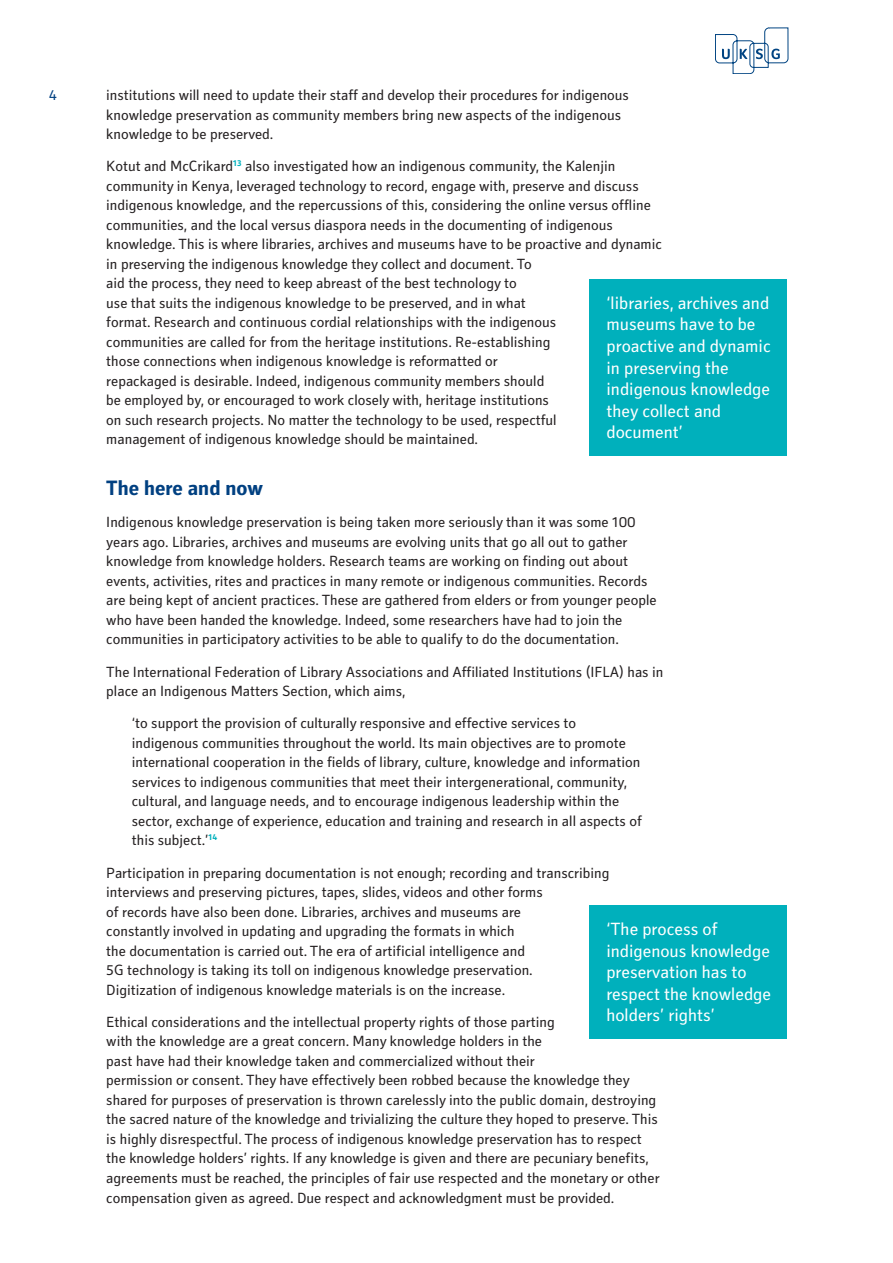
<style>
.page{position:relative;width:893px;height:1263px;background:#fff}
.page>*{position:absolute;margin:0;border:0;box-sizing:border-box;transform-origin:0 0}
.A-Style_Heading{font:700 21px "Secca Std";color:#014081}
.Stand_out_quote{font:18px/21.6px "Secca Std";color:#fff}
.Body{font:15px/19.5px "Secca Std";color:#231f20}
.Quote_Paragraph{font:15px/19.5px "Secca Std";color:#231f20}
.t1{font:15px "Secca Std";color:#014081}
</style>
<div class="page">
<svg style="left:715px;top:28px;width:73px;height:46px"></svg>
<div style="left:590px;top:279px;width:197px;height:176px;background:#00b0bc"></div>
<div style="left:589px;top:905px;width:197px;height:133px;background:#00b0bc"></div>
<p class="t1" style="left:49px;top:87px;width:10px">4</p>
<p class="Body" style="left:106px;top:86px;width:524px">institutions will need to update their staff and develop their procedures for indigenous knowledge preservation as community members bring new aspects of the indigenous knowledge to be preserved.</p>
<p class="Body" style="left:106px;top:157px;width:557px">Kotut and McCrikard<sup>13</sup> also investigated how an indigenous community, the Kalenjin community in Kenya, leveraged technology to record, engage with, preserve and discuss indigenous knowledge, and the repercussions of this, considering the online versus offline communities, and the local versus diaspora needs in the documenting of indigenous knowledge. This is where libraries, archives and museums have to be proactive and dynamic in preserving the indigenous knowledge they collect and document. To<br>aid the process, they need to keep abreast of the best technology to<br>use that suits the indigenous knowledge to be preserved, and in what<br>format. Research and continuous cordial relationships with the indigenous<br>communities are called for from the heritage institutions. Re-establishing<br>those connections when indigenous knowledge is reformatted or<br>repackaged is desirable. Indeed, indigenous community members should<br>be employed by, or encouraged to work closely with, heritage institutions<br>on such research projects. No matter the technology to be used, respectful<br>management of indigenous knowledge should be maintained.</p>
<p class="A-Style_Heading" style="left:106px;top:476px;width:158px">The here and now</p>
<p class="Body" style="left:106px;top:513px;width:552px">Indigenous knowledge preservation is being taken more seriously than it was some 100 years ago. Libraries, archives and museums are evolving units that go all out to gather knowledge from knowledge holders. Research teams are working on finding out about events, activities, rites and practices in many remote or indigenous communities. Records are being kept of ancient practices. These are gathered from elders or from younger people who have been handed the knowledge. Indeed, some researchers have had to join the communities in participatory activities to be able to qualify to do the documentation.</p>
<p class="Body" style="left:106px;top:662px;width:559px">The International Federation of Library Associations and Affiliated Institutions (IFLA) has in place an Indigenous Matters Section, which aims,</p>
<p class="Quote_Paragraph" style="left:132px;top:714px;width:511px">‘to support the provision of culturally responsive and effective services to indigenous communities throughout the world. Its main objectives are to promote international cooperation in the fields of library, culture, knowledge and information services to indigenous communities that meet their intergenerational, community, cultural, and language needs, and to encourage indigenous leadership within the sector, exchange of experience, education and training and research in all aspects of this subject.’<sup>14</sup></p>
<p class="Body" style="left:106px;top:863px;width:505px">Participation in preparing documentation is not enough; recording and transcribing interviews and preserving pictures, tapes, slides, videos and other forms<br>of records have also been done. Libraries, archives and museums are<br>constantly involved in updating and upgrading the formats in which<br>the documentation is carried out. The era of artificial intelligence and<br>5G technology is taking its toll on indigenous knowledge preservation.<br>Digitization of indigenous knowledge materials is on the increase.</p>
<p class="Body" style="left:106px;top:1013px;width:555px">Ethical considerations and the intellectual property rights of those parting<br>with the knowledge are a great concern. Many knowledge holders in the<br>past have had their knowledge taken and commercialized without their<br>permission or consent. They have effectively been robbed because the knowledge they shared for purposes of preservation is thrown carelessly into the public domain, destroying the sacred nature of the knowledge and trivializing the culture they hoped to preserve. This is highly disrespectful. The process of indigenous knowledge preservation has to respect the knowledge holders’ rights. If any knowledge is given and there are pecuniary benefits, agreements must be reached, the principles of fair use respected and the monetary or other compensation given as agreed. Due respect and acknowledgment must be provided.</p>
<p class="Stand_out_quote" style="left:607px;top:292px;width:166px">‘libraries, archives and museums have to be proactive and dynamic in preserving the indigenous knowledge they collect and document’</p>
<p class="Stand_out_quote" style="left:606px;top:919px;width:166px">‘The process of indigenous knowledge preservation has to respect the knowledge holders’ rights’</p>
</div>
